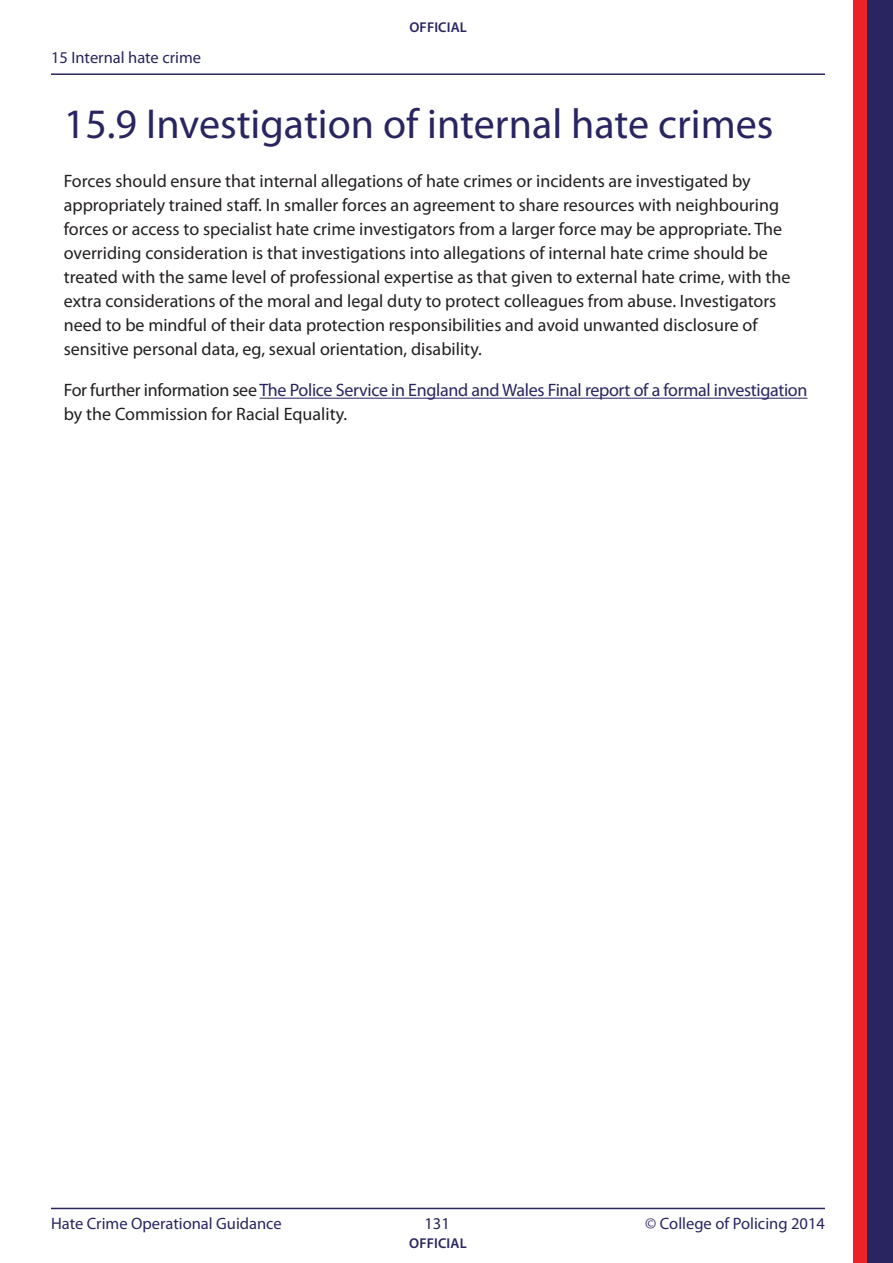
<style>
.page{position:relative;width:893px;height:1263px;background:#fff}
.page>*{position:absolute;margin:0;border:0;box-sizing:border-box;transform-origin:0 0}
.Sub_section_header{font:42px "Myriad Pro";color:#282560}
.Body_copy{font:18px/24px "Myriad Pro";color:#231f20}
.Body_copy-2{font:18px/24px "Myriad Pro";letter-spacing:-.02em;color:#282560}
.t1{font:16.5px "Myriad Pro";color:#282560}
.t2{font:600 14.25px "Myriad Pro";letter-spacing:.01em;color:#282560}
.s1{color:#231f20}
</style>
<div class="page">
<div style="left:863px;top:0;width:30px;height:1263px;background:#282560"></div>
<div style="left:853px;top:0;width:13px;height:1263px;background:#eb2227"></div>
<hr style="left:51px;top:73px;width:774px;height:2px;background:#282560">
<hr style="left:51px;top:1208px;width:774px;height:1px;background:#282560">
<hr style="left:259px;top:398px;width:548px;height:1px;background:#282560">
<p class="t1" style="left:51px;top:48px;width:152px">15 Internal hate crime</p>
<p class="t2" style="left:409px;top:18px;width:59px">OFFICIAL</p>
<p class="Sub_section_header" style="left:64px;top:98px;width:711px">15.9 Investigation of internal hate crimes</p>
<p class="Body_copy" style="left:64px;top:169px;width:728px">Forces should ensure that internal allegations of hate crimes or incidents are investigated by appropriately trained staff. In smaller forces an agreement to share resources with neighbouring forces or access to specialist hate crime investigators from a larger force may be appropriate. The overriding consideration is that investigations into allegations of internal hate crime should be treated with the same level of professional expertise as that given to external hate crime, with the extra considerations of the moral and legal duty to protect colleagues from abuse. Investigators need to be mindful of their data protection responsibilities and avoid unwanted disclosure of sensitive personal data, eg, sexual orientation, disability.</p>
<p class="Body_copy-2" style="left:64px;top:378px;width:745px"><span class="s1">For further information see</span> The Police Service in England and Wales Final report of a formal investigation <span class="s1">by the Commission for Racial Equality.</span></p>
<p class="t1" style="left:51px;top:1213px;width:232px">Hate Crime Operational Guidance</p>
<p class="t1" style="left:424px;top:1213px;width:27px">131</p>
<p class="t1" style="left:645px;top:1213px;width:181px">© College of Policing 2014</p>
<p class="t2" style="left:409px;top:1234px;width:59px">OFFICIAL</p>
</div>
